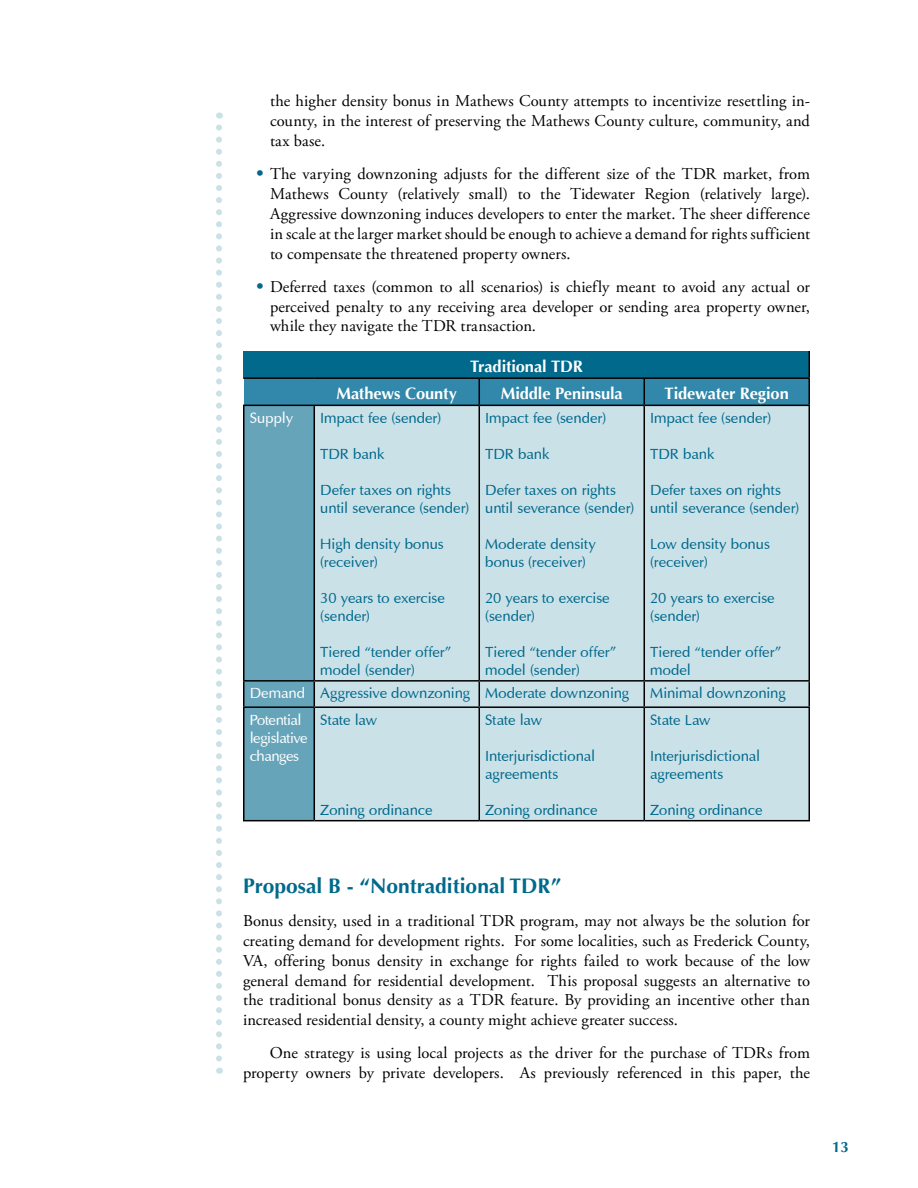
<style>
.page{position:relative;width:918px;height:1188px;background:#fff}
.page>*{position:absolute;margin:0;border:0;box-sizing:border-box;transform-origin:0 0}
.t1{font:700 21px "Optima";color:#00698c}
.t2{font:16.5px/19.8px "Adobe Garamond Pro";letter-spacing:.005em;color:#000;text-align:justify}
.t3{font:700 16.5px "Optima";letter-spacing:-.01em;color:#fff}
.t4{font:15px/18px "Optima";letter-spacing:-.005em;color:#00698c}
.t5{font:15px/18px "Optima";letter-spacing:-.035em;color:#fff}
.t6{font:700 15px "Optima";color:#00698c}
.s1{font-weight:700;font-size:18px;color:#00698c}
.s2{color:#fff}
</style>
<div class="page">
<svg style="left:216px;top:128px;width:6px;height:946px"></svg>
<div style="left:244px;top:351px;width:565px;height:27px;background:#00698c"></div>
<hr style="left:808px;top:406px;width:2px;height:274px;background:#000">
<hr style="left:644px;top:680px;width:166px;height:2px;background:#000">
<hr style="left:808px;top:682px;width:2px;height:24px;background:#000">
<hr style="left:644px;top:706px;width:166px;height:2px;background:#000">
<hr style="left:808px;top:708px;width:2px;height:112px;background:#000">
<hr style="left:644px;top:820px;width:166px;height:1px;background:#000">
<hr style="left:808px;top:351px;width:2px;height:26px;background:#000">
<hr style="left:244px;top:377px;width:70px;height:2px;background:#000">
<hr style="left:314px;top:377px;width:165px;height:2px;background:#000">
<hr style="left:479px;top:377px;width:165px;height:2px;background:#000">
<hr style="left:644px;top:377px;width:166px;height:2px;background:#000">
<hr style="left:808px;top:379px;width:2px;height:26px;background:#000">
<hr style="left:644px;top:405px;width:166px;height:1px;background:#000">
<svg style="left:243px;top:378px;width:566px;height:443px;background:#b1cfd9"></svg>
<hr style="left:243px;top:706px;width:71px;height:2px;background:#000">
<hr style="left:243px;top:708px;width:1px;height:112px;background:#000">
<hr style="left:314px;top:708px;width:1px;height:112px;background:#000">
<hr style="left:243px;top:820px;width:71px;height:1px;background:#000">
<p class="t2" style="left:270px;top:92px;width:542px">the higher density bonus in Mathews County attempts to incentivize resettling in&shy;county, in the interest of preserving the Mathews County culture, community, and tax base.</p>
<p class="t2" style="left:270px;top:165px;width:542px;text-indent:-14px"><span class="s1">•</span> The varying downzoning adjusts for the different size of the TDR market, from Mathews County (relatively small) to the Tidewater Region (relatively large).<br>Aggressive downzoning induces developers to enter the market. The sheer difference in scale at the larger market should be enough to achieve a demand for rights sufficient to compensate the threatened property owners.</p>
<p class="t2" style="left:270px;top:277px;width:542px;text-indent:-14px"><span class="s1">•</span> Deferred taxes (common to all scenarios) is chiefly meant to avoid any actual or perceived penalty to any receiving area developer or sending area property owner, while they navigate the TDR transaction.</p>
<p class="t3" style="left:470px;top:357px;width:114px">Traditional TDR</p>
<p class="t3" style="left:336px;top:384px;width:122px">Mathews County</p>
<p class="t3" style="left:501px;top:384px;width:124px">Middle Peninsula</p>
<p class="t3" style="left:665px;top:384px;width:126px">Tidewater Region</p>
<p class="t5" style="left:250px;top:409px;width:45px">Supply</p>
<p class="t4" style="left:320px;top:409px;width:122px">Impact fee (sender)</p>
<p class="t4" style="left:320px;top:445px;width:66px">TDR bank</p>
<p class="t4" style="left:320px;top:481px;width:151px">Defer taxes on rights until severance (sender)</p>
<p class="t4" style="left:320px;top:535px;width:125px">High density bonus (receiver)</p>
<p class="t4" style="left:320px;top:589px;width:126px">30 years to exercise (sender)</p>
<p class="t4" style="left:320px;top:643px;width:133px">Tiered “tender offer” model (sender)</p>
<p class="t4" style="left:485px;top:409px;width:122px">Impact fee (sender)</p>
<p class="t4" style="left:485px;top:445px;width:66px">TDR bank</p>
<p class="t4" style="left:485px;top:481px;width:151px">Defer taxes on rights until severance (sender)</p>
<p class="t4" style="left:485px;top:535px;width:112px">Moderate density bonus (receiver)</p>
<p class="t4" style="left:485px;top:589px;width:126px">20 years to exercise (sender)</p>
<p class="t4" style="left:485px;top:643px;width:133px">Tiered “tender offer” model (sender)</p>
<p class="t4" style="left:650px;top:409px;width:122px">Impact fee (sender)</p>
<p class="t4" style="left:650px;top:445px;width:66px">TDR bank</p>
<p class="t4" style="left:650px;top:481px;width:151px">Defer taxes on rights until severance (sender)</p>
<p class="t4" style="left:650px;top:535px;width:121px">Low density bonus (receiver)</p>
<p class="t4" style="left:650px;top:589px;width:126px">20 years to exercise (sender)</p>
<p class="t4" style="left:650px;top:643px;width:133px">Tiered “tender offer” model</p>
<p class="t4" style="left:250px;top:684px;width:381px"><span class="s2">Demand</span> Aggressive downzoning Moderate downzoning</p>
<p class="t4" style="left:650px;top:684px;width:137px">Minimal downzoning</p>
<p class="t5" style="left:250px;top:711px;width:60px">Potential legislative changes</p>
<p class="t4" style="left:320px;top:711px;width:59px">State law</p>
<p class="t4" style="left:320px;top:801px;width:114px">Zoning ordinance</p>
<p class="t4" style="left:485px;top:711px;width:59px">State law</p>
<p class="t4" style="left:485px;top:747px;width:111px">Interjurisdictional agreements</p>
<p class="t4" style="left:485px;top:801px;width:114px">Zoning ordinance</p>
<p class="t4" style="left:650px;top:711px;width:62px">State Law</p>
<p class="t4" style="left:650px;top:747px;width:111px">Interjurisdictional agreements</p>
<p class="t4" style="left:650px;top:801px;width:114px">Zoning ordinance</p>
<p class="t1" style="left:243px;top:874px;width:319px">Proposal B - “Nontraditional TDR”</p>
<p class="t2" style="left:243px;top:912px;width:569px">Bonus density, used in a traditional TDR program, may not always be the solution for creating demand for development rights. For some localities, such as Frederick County, VA, offering bonus density in exchange for rights failed to work because of the low general demand for residential development. This proposal suggests an alternative to the traditional bonus density as a TDR feature. By providing an incentive other than increased residential density, a county might achieve greater success.</p>
<p class="t2" style="left:243px;top:1044px;width:569px;text-align:right">One strategy is using local projects as the driver for the purchase of TDRs from property owners by private developers. As previously referenced in this paper, the</p>
<p class="t6" style="left:832px;top:1138px;width:18px">13</p>
</div>
